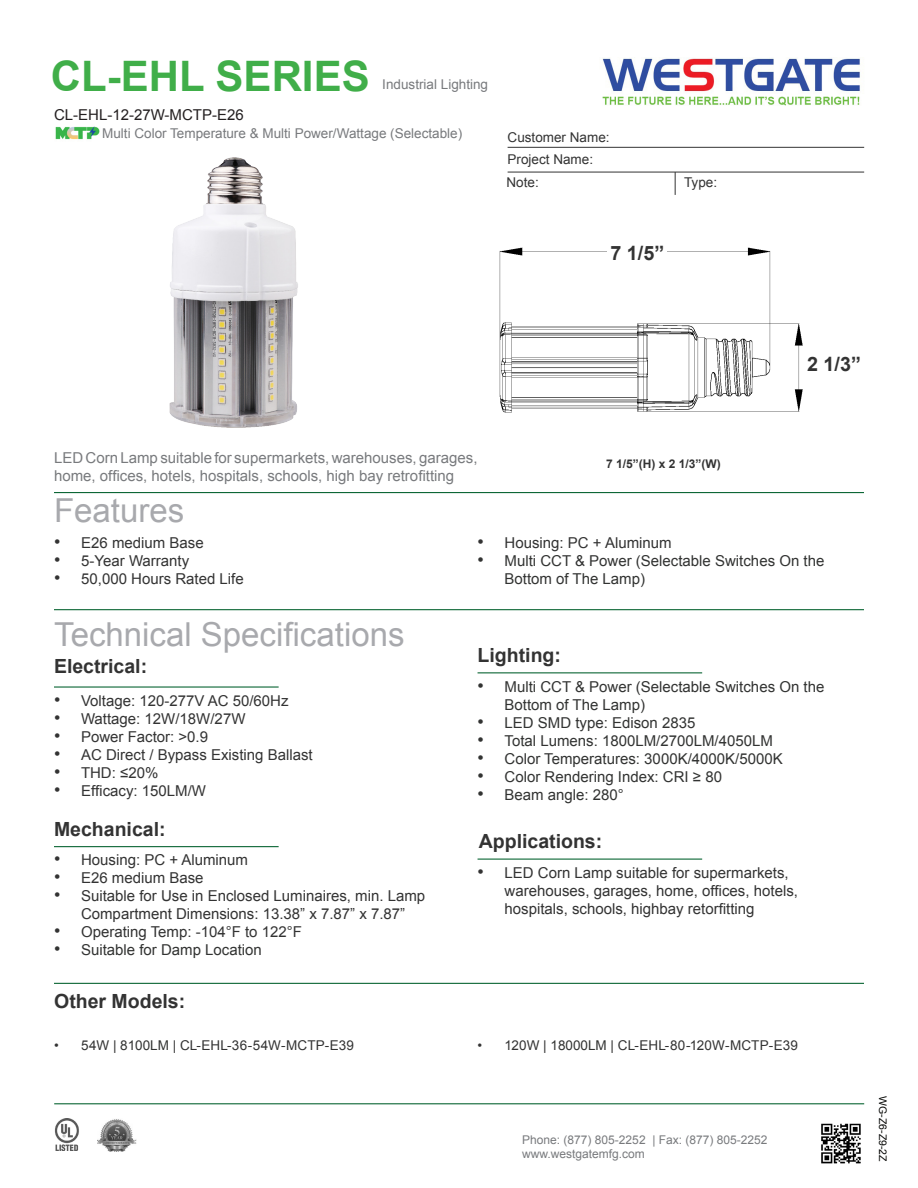
<style>
.page{position:relative;width:918px;height:1188px;background:#fff}
.page>*{position:absolute;margin:0;border:0;box-sizing:border-box;transform-origin:0 0}
.t1{font:700 42px "Arial";color:#40ae49}
.t2{font:33px "Arial";color:#a8a9ad}
.t3{font:700 19.8px "Arial";color:#333}
.t4{font:700 19.5px "Arial";color:#333}
.t5{font:15px/18px "Arial";color:#333;text-align:center}
.t6{font:15px/18px "Arial";color:#323332}
.t7{font:15px/18px "Arial";color:#787a7d}
.t8{font:15px "Arial";color:#231f20}
.t9{font:13.5px "Arial";color:#333}
.t10{font:13.5px "Arial";color:#787a7d}
.t11{font:12px "Arial";color:#787a7d}
.t12{font:700 12px "Arial";color:#333}
.t13{font:10.5px "Arial";color:#040503}
.s1{font-size:18px}
.s2{color:#323332}
</style>
<div class="page">
<img style="left:169px;top:157px;width:129px;height:271px">
<hr style="left:54px;top:492px;width:810px;height:1px;background:#0d6736">
<hr style="left:508px;top:147px;width:356px;height:1px;background:#333">
<svg style="left:675px;top:173px;width:1px;height:22px"></svg>
<hr style="left:508px;top:172px;width:356px;height:1px;background:#333">
<hr style="left:54px;top:609px;width:810px;height:1px;background:#0d6736">
<hr style="left:54px;top:686px;width:225px;height:2px;background:#0d6736">
<hr style="left:478px;top:672px;width:224px;height:1px;background:#0d6736">
<hr style="left:54px;top:846px;width:225px;height:1px;background:#0d6736">
<img style="left:602px;top:58px;width:258px;height:48px">
<hr style="left:54px;top:1103px;width:810px;height:1px;background:#0d6736">
<img style="left:821px;top:1123px;width:40px;height:41px">
<hr style="left:54px;top:983px;width:810px;height:1px;background:#0d6736">
<img style="left:499px;top:247px;width:304px;height:166px">
<div style="left:607px;top:224px;width:60px;height:60px;background:#fff"></div>
<hr style="left:478px;top:859px;width:224px;height:1px;background:#0d6736">
<img style="left:54px;top:1119px;width:25px;height:32px">
<img style="left:97px;top:1119px;width:39px;height:33px">
<img style="left:55px;top:126px;width:45px;height:14px">
<p class="t1" style="left:51px;top:48px;width:320px">CL-EHL SERIES</p>
<p class="t8" style="left:54px;top:105px;width:191px">CL-EHL-12-27W-MCTP-E26</p>
<p class="t10" style="left:382px;top:75px;width:107px">Industrial Lighting</p>
<p class="t10" style="left:102px;top:125px;width:362px">Multi Color Temperature &amp; Multi Power/Wattage (Selectable)</p>
<p class="t9" style="left:508px;top:128px;width:104px">Customer Name:</p>
<p class="t9" style="left:508px;top:150px;width:87px">Project Name:</p>
<p class="t9" style="left:507px;top:173px;width:34px">Note:</p>
<p class="t9" style="left:684px;top:173px;width:35px">Type:</p>
<p class="t3" style="left:610px;top:240px;width:55px">7 1/5”</p>
<p class="t3" style="left:807px;top:351px;width:55px">2 1/3”</p>
<p class="t7" style="left:54px;top:449px;width:425px">LED Corn Lamp suitable for supermarkets, warehouses, garages, home, offices, hotels, hospitals, schools, high bay retrofitting</p>
<p class="t2" style="left:54px;top:489px;width:132px">Features</p>
<p class="t12" style="left:606px;top:456px;width:116px">7 1/5”(H) x 2 1/3”(W)</p>
<p class="t5" style="left:54px;top:534px;width:151px"><span class="s1">•</span> E26 medium Base</p>
<p class="t5" style="left:54px;top:552px;width:137px"><span class="s1">•</span> 5-Year Warranty</p>
<p class="t5" style="left:54px;top:570px;width:191px"><span class="s1">•</span> 50,000 Hours Rated Life</p>
<p class="t2" style="left:54px;top:613px;width:352px">Technical Specifications</p>
<p class="t4" style="left:54px;top:654px;width:95px">Electrical:</p>
<p class="t5" style="left:54px;top:692px;width:236px"><span class="s1">•</span> Voltage: 120-277V AC 50/60Hz</p>
<p class="t5" style="left:54px;top:710px;width:193px"><span class="s1">•</span> Wattage: 12W/18W/27W</p>
<p class="t5" style="left:54px;top:728px;width:156px"><span class="s1">•</span> Power Factor: &gt;0.9</p>
<p class="t5" style="left:54px;top:746px;width:260px"><span class="s1">•</span> AC Direct / Bypass Existing Ballast</p>
<p class="t5" style="left:54px;top:764px;width:106px"><span class="s1">•</span> THD: ≤20%</p>
<p class="t5" style="left:54px;top:782px;width:154px"><span class="s1">•</span> Efficacy: 150LM/W</p>
<p class="t4" style="left:54px;top:816px;width:113px">Mechanical:</p>
<p class="t5" style="left:54px;top:851px;width:196px"><span class="s1">•</span> Housing: PC + Aluminum</p>
<p class="t5" style="left:54px;top:869px;width:151px"><span class="s1">•</span> E26 medium Base</p>
<p class="t5" style="left:54px;top:887px;width:373px"><span class="s1">•</span> Suitable for Use in Enclosed Luminaires, min. Lamp<br>Compartment Dimensions: 13.38” x 7.87” x 7.87”</p>
<p class="t5" style="left:54px;top:923px;width:250px"><span class="s1">•</span> Operating Temp: -104°F to 122°F</p>
<p class="t6" style="left:54px;top:941px;width:209px"><span class="s1">•</span> Suitable for Damp Location</p>
<p class="t5" style="left:478px;top:534px;width:196px"><span class="s1">•</span> Housing: PC + Aluminum</p>
<p class="t6" style="left:505px;top:552px;width:321px;text-indent:-27px"><span class="s1">•</span> Multi CCT &amp; Power (Selectable Switches On the<br>Bottom of The Lamp)</p>
<p class="t4" style="left:478px;top:643px;width:85px">Lighting:</p>
<p class="t6" style="left:505px;top:678px;width:321px;text-indent:-27px"><span class="s1">•</span> Multi CCT &amp; Power (Selectable Switches On the<br>Bottom of The Lamp)</p>
<p class="t6" style="left:478px;top:714px;width:219px"><span class="s1">•</span> LED SMD type: Edison 2835</p>
<p class="t6" style="left:478px;top:732px;width:297px"><span class="s1">•</span> Total Lumens: 1800LM/2700LM/4050LM</p>
<p class="t6" style="left:478px;top:750px;width:307px"><span class="s1">•</span> Color Temperatures: 3000K/4000K/5000K</p>
<p class="t6" style="left:478px;top:768px;width:246px"><span class="s1">•</span> Color Rendering Index: CRI ≥ 80</p>
<p class="t6" style="left:478px;top:786px;width:148px"><span class="s1">•</span> Beam angle: 280°</p>
<p class="t4" style="left:479px;top:828px;width:125px">Applications:</p>
<p class="t5" style="left:505px;top:864px;width:295px;text-align:left;text-indent:-27px"><span class="s1">•</span> LED Corn Lamp suitable for supermarkets, warehouses, garages, home, offices, hotels, hospitals, schools, highbay retorfitting</p>
<p class="t4" style="left:54px;top:988px;width:133px">Other Models:</p>
<p class="t9" style="left:54px;top:1036px;width:301px">• 54W | <span class="s2">8100LM</span> | CL-EHL-36-54W-MCTP-E39</p>
<p class="t9" style="left:478px;top:1036px;width:322px">• 120W | <span class="s2">18000LM</span> | CL-EHL-80-120W-MCTP-E39</p>
<p class="t11" style="left:522px;top:1132px;width:247px">Phone: (877) 805-2252 | Fax: (877) 805-2252</p>
<p class="t11" style="left:522px;top:1146px;width:124px">www.westgatemfg.com</p>
<p class="t13" style="left:890px;top:1096px;width:67px;rotate:90deg">WG-Z6-Z9-2Z</p>
</div>
